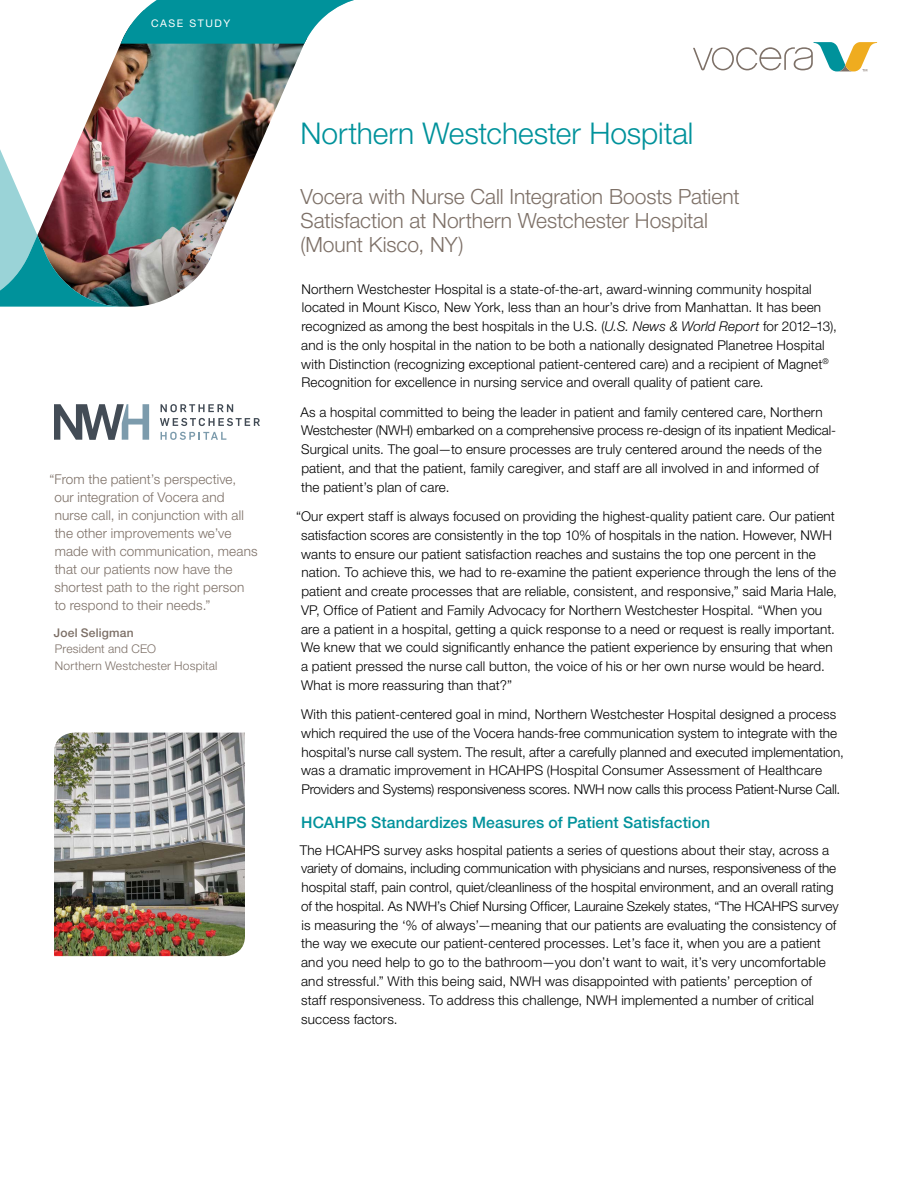
<style>
.page{position:relative;width:918px;height:1188px;background:#fff}
.page>*{position:absolute;margin:0;border:0;box-sizing:border-box;transform-origin:0 0}
.t1{font:300 30px "Helvetica Neue LT Std";letter-spacing:-.005em;color:#00929b}
.t2{font:300 21px/24px "Helvetica Neue LT Std";letter-spacing:-.005em;color:#7d7067}
.t3{font:500 15.75px "Helvetica Neue LT Std";letter-spacing:.005em;color:#00929b}
.t4{font:300 13.5px/18.8px "Helvetica Neue LT Std";letter-spacing:.01em;color:#000}
.t5{font:300 13.5px/18px "Helvetica Neue LT Std";letter-spacing:.01em;color:#7d7067}
.t6{font:300 12px/16.5px "Helvetica Neue LT Std";letter-spacing:.015em;color:#7d7067}
.t7{font:500 12px "Helvetica Neue LT Std";letter-spacing:.015em;color:#7d7067}
.t8{font:10.5px "Helvetica Neue LT Std";letter-spacing:.15em;color:#fff}
.s1{font-style:italic}
</style>
<div class="page">
<svg style="left:161px;top:404px;width:72px;height:8px"></svg>
<svg style="left:160px;top:418px;width:100px;height:8px"></svg>
<svg style="left:161px;top:432px;width:65px;height:8px"></svg>
<svg style="left:54px;top:404px;width:95px;height:36px"></svg>
<img style="left:0;top:0;width:354px;height:307px">
<svg style="left:693px;top:42px;width:184px;height:29px"></svg>
<img style="left:54px;top:733px;width:191px;height:223px">
<p class="t8" style="left:151px;top:17px;width:81px">CASE STUDY</p>
<p class="t5" style="left:55px;top:470px;width:205px;text-indent:-5px">“From the patient’s perspective, our integration of Vocera and nurse call, in conjunction with all the other improvements we’ve made with communication, means that our patients now have the shortest path to the right person to respond to their needs.”</p>
<p class="t7" style="left:54px;top:626px;width:81px">Joel Seligman</p>
<p class="t6" style="left:55px;top:641px;width:164px">President and CEO<br>Northern Westchester Hospital</p>
<h1 class="t1" style="left:301px;top:115px;width:394px">Northern Westchester Hospital</h1>
<h2 class="t2" style="left:301px;top:184px;width:441px">Vocera with Nurse Call Integration Boosts Patient<br>Satisfaction at Northern Westchester Hospital (Mount Kisco, NY)</h2>
<p class="t4" style="left:301px;top:279px;width:537px">Northern Westchester Hospital is a state-of-the-art, award-winning community hospital located in Mount Kisco, New York, less than an hour’s drive from Manhattan. It has been recognized as among the best hospitals in the U.S. (<span class="s1">U.S. News &amp; World Report</span> for 2012–13), and is the only hospital in the nation to be both a nationally designated Planetree Hospital with Distinction (recognizing exceptional patient-centered care) and a recipient of Magnet<sup>® </sup>Recognition for excellence in nursing service and overall quality of patient care.</p>
<p class="t4" style="left:301px;top:402px;width:537px">As a hospital committed to being the leader in patient and family centered care, Northern Westchester (NWH) embarked on a comprehensive process re-design of its inpatient Medical-Surgical units. The goal—to ensure processes are truly centered around the needs of the patient, and that the patient, family caregiver, and staff are all involved in and informed of the patient’s plan of care.</p>
<p class="t4" style="left:301px;top:507px;width:537px;text-indent:-5px">“Our expert staff is always focused on providing the highest-quality patient care. Our patient satisfaction scores are consistently in the top 10% of hospitals in the nation. However, NWH wants to ensure our patient satisfaction reaches and sustains the top one percent in the nation. To achieve this, we had to re-examine the patient experience through the lens of the patient and create processes that are reliable, consistent, and responsive,” said Maria Hale, VP, Office of Patient and Family Advocacy for Northern Westchester Hospital. “When you are a patient in a hospital, getting a quick response to a need or request is really important.<br>We knew that we could significantly enhance the patient experience by ensuring that when a patient pressed the nurse call button, the voice of his or her own nurse would be heard.<br>What is more reassuring than that?”</p>
<p class="t4" style="left:301px;top:705px;width:544px">With this patient-centered goal in mind, Northern Westchester Hospital designed a process which required the use of the Vocera hands-free communication system to integrate with the hospital’s nurse call system. The result, after a carefully planned and executed implementation, was a dramatic improvement in HCAHPS (Hospital Consumer Assessment of Healthcare Providers and Systems) responsiveness scores. NWH now calls this process Patient-Nurse Call.</p>
<p class="t3" style="left:301px;top:813px;width:411px">HCAHPS Standardizes Measures of Patient Satisfaction</p>
<p class="t4" style="left:300px;top:840px;width:540px">The HCAHPS survey asks hospital patients a series of questions about their stay, across a variety of domains, including communication with physicians and nurses, responsiveness of the hospital staff, pain control, quiet/cleanliness of the hospital environment, and an overall rating of the hospital. As NWH’s Chief Nursing Officer, Lauraine Szekely states, “The HCAHPS survey is measuring the ‘% of always’—meaning that our patients are evaluating the consistency of the way we execute our patient-centered processes. Let’s face it, when you are a patient and you need help to go to the bathroom—you don’t want to wait, it’s very uncomfortable and stressful.” With this being said, NWH was disappointed with patients’ perception of staff responsiveness. To address this challenge, NWH implemented a number of critical success factors.</p>
</div>
